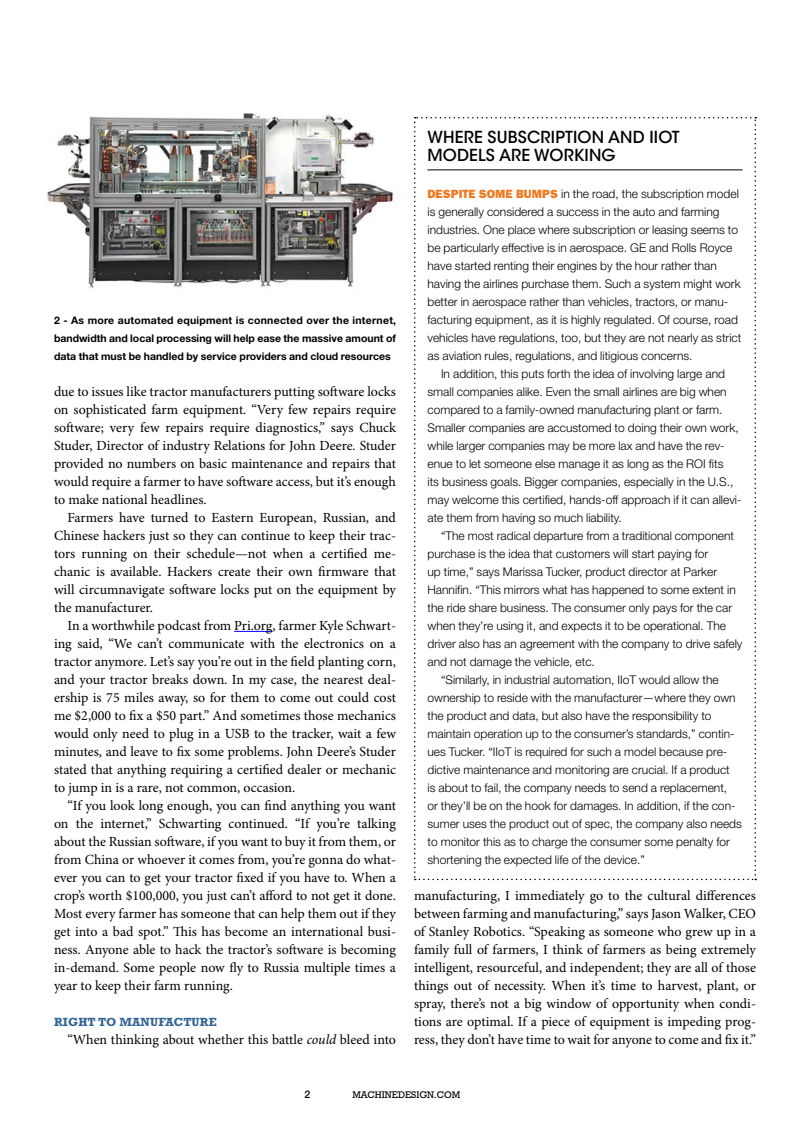
<style>
.page{position:relative;width:810px;height:1134px;background:#fff}
.page>*{position:absolute;margin:0;border:0;box-sizing:border-box;transform-origin:0 0}
.t1{font:500 16.5px/18px "ITC Avant Garde Std";letter-spacing:.01em;color:#000}
.t2{font:13.95px/18px "Minion Pro";letter-spacing:-.005em;color:#000;text-align:justify}
.t3{font:300 12px/18px "Helvetica Neue LT Std";color:#000}
.t4{font:700 12px "Rockwell Std";letter-spacing:.01em;color:#326493}
.t5{font:700 10.5px/18px "Helvetica Neue LT Std";color:#000;text-align:justify}
.t6{font:500 10.5px "Helvetica Neue LT Std";color:#000}
.t7{font:9.75px "Rockwell Std";color:#000}
.s1{font-style:italic}
.s2{font-family:"ITC Franklin Gothic Std Hvy";font-weight:400;color:#f07920}
</style>
<div class="page">
<hr style="left:234px;top:631px;width:39px;height:1px;background:#00f">
<svg style="left:414px;top:117px;width:342px;height:763px"></svg>
<img style="left:47px;top:113px;width:347px;height:175px">
<p class="t5" style="left:54px;top:311px;width:344px">2 - As more automated equipment is connected over the internet, bandwidth and local processing will help ease the massive amount of data that must be handled by service providers and cloud resources</p>
<p class="t2" style="left:54px;top:383px;width:344px">due to issues like tractor manufacturers putting software locks on sophisticated farm equipment. “Very few repairs require software; very few repairs require diagnostics,” says Chuck Studer, Director of industry Relations for John Deere. Studer provided no numbers on basic maintenance and repairs that would require a farmer to have software access, but it’s enough to make national headlines.</p>
<p class="t2" style="left:54px;top:509px;width:344px;text-indent:14px">Farmers have turned to Eastern European, Russian, and Chinese hackers just so they can continue to keep their trac&shy;tors running on their schedule—not when a certified me&shy;chanic is available. Hackers create their own firmware that will circumnavigate software locks put on the equipment by the manufacturer.</p>
<p class="t2" style="left:54px;top:617px;width:344px;text-indent:14px">In a worthwhile podcast from Pri.org, farmer Kyle Schwart&shy;ing said, “We can’t communicate with the electronics on a tractor anymore. Let’s say you’re out in the field planting corn, and your tractor breaks down. In my case, the nearest deal&shy;ership is 75 miles away, so for them to come out could cost me $2,000 to fix a $50 part.” And sometimes those mechanics would only need to plug in a USB to the tracker, wait a few minutes, and leave to fix some problems. John Deere’s Studer stated that anything requiring a certified dealer or mechanic to jump in is a rare, not common, occasion.</p>
<p class="t2" style="left:54px;top:797px;width:344px;text-indent:14px">“If you look long enough, you can find anything you want on the internet,” Schwarting continued. “If you’re talking about the Russian software, if you want to buy it from them, or from China or whoever it comes from, you’re gonna do what&shy;ever you can to get your tractor fixed if you have to. When a crop’s worth $100,000, you just can’t afford to not get it done.<br>Most every farmer has someone that can help them out if they get into a bad spot.” This has become an international busi&shy;ness. Anyone able to hack the tractor’s software is becoming in-demand. Some people now fly to Russia multiple times a year to keep their farm running.</p>
<p class="t4" style="left:54px;top:1015px;width:164px">RIGHT TO MANUFACTURE</p>
<p class="t2" style="left:68px;top:1031px;width:330px">“When thinking about whether this battle <span class="s1">could</span> bleed into</p>
<p class="t1" style="left:428px;top:128px;width:253px">WHERE SUBSCRIPTION AND IIOT<br>MODELS ARE WORKING</p>
<p class="t3" style="left:428px;top:184px;width:315px"><span class="s2">DESPITE SOME BUMPS</span> in the road, the subscription model is generally considered a success in the auto and farming industries. One place where subscription or leasing seems to be particularly effective is in aerospace. GE and Rolls Royce have started renting their engines by the hour rather than having the airlines purchase them. Such a system might work better in aerospace rather than vehicles, tractors, or manu&shy;facturing equipment, as it is highly regulated. Of course, road vehicles have regulations, too, but they are not nearly as strict as aviation rules, regulations, and litigious concerns.</p>
<p class="t3" style="left:428px;top:364px;width:316px;text-indent:14px">In addition, this puts forth the idea of involving large and small companies alike. Even the small airlines are big when compared to a family-owned manufacturing plant or farm.<br>Smaller companies are accustomed to doing their own work, while larger companies may be more lax and have the rev&shy;enue to let someone else manage it as long as the ROI fits<br>its business goals. Bigger companies, especially in the U.S., may welcome this certified, hands-off approach if it can allevi&shy;ate them from having so much liability.</p>
<p class="t3" style="left:441px;top:526px;width:295px">“The most radical departure from a traditional component</p>
<p class="t3" style="left:428px;top:544px;width:282px">purchase is the idea that customers will start paying for</p>
<p class="t3" style="left:428px;top:562px;width:291px">up time,” says Marissa Tucker, product director at Parker</p>
<p class="t3" style="left:428px;top:580px;width:310px">Hannifin. “This mirrors what has happened to some extent in</p>
<p class="t3" style="left:428px;top:598px;width:306px">the ride share business. The consumer only pays for the car</p>
<p class="t3" style="left:428px;top:616px;width:300px">when they’re using it, and expects it to be operational. The</p>
<p class="t3" style="left:428px;top:634px;width:316px">driver also has an agreement with the company to drive safely</p>
<p class="t3" style="left:428px;top:652px;width:169px">and not damage the vehicle, etc.</p>
<p class="t3" style="left:441px;top:670px;width:279px">“Similarly, in industrial automation, IIoT would allow the</p>
<p class="t3" style="left:428px;top:688px;width:310px">ownership to reside with the manufacturer—where they own</p>
<p class="t3" style="left:428px;top:706px;width:286px">the product and data, but also have the responsibility to</p>
<p class="t3" style="left:428px;top:724px;width:309px">maintain operation up to the consumer’s standards,” contin-</p>
<p class="t3" style="left:428px;top:742px;width:301px">ues Tucker. “IIoT is required for such a model because pre-</p>
<p class="t3" style="left:428px;top:760px;width:304px">dictive maintenance and monitoring are crucial. If a product</p>
<p class="t3" style="left:428px;top:778px;width:301px">is about to fail, the company needs to send a replacement,</p>
<p class="t3" style="left:428px;top:796px;width:310px">or they’ll be on the hook for damages. In addition, if the con-</p>
<p class="t3" style="left:428px;top:814px;width:316px">sumer uses the product out of spec, the company also needs</p>
<p class="t3" style="left:428px;top:832px;width:304px">to monitor this as to charge the consumer some penalty for</p>
<p class="t3" style="left:428px;top:850px;width:219px">shortening the expected life of the device.”</p>
<p class="t2" style="left:414px;top:887px;width:344px">manufacturing, I immediately go to the cultural differences between farming and manufacturing,” says Jason Walker, CEO of Stanley Robotics. “Speaking as someone who grew up in a family full of farmers, I think of farmers as being extremely intelligent, resourceful, and independent; they are all of those things out of necessity. When it’s time to harvest, plant, or spray, there’s not a big window of opportunity when condi&shy;tions are optimal. If a piece of equipment is impeding prog&shy;ress, they don’t have time to wait for anyone to come and fix it.”</p>
<p class="t6" style="left:305px;top:1088px;width:7px">2</p>
<p class="t7" style="left:352px;top:1089px;width:110px">MACHINEDESIGN.COM</p>
</div>
